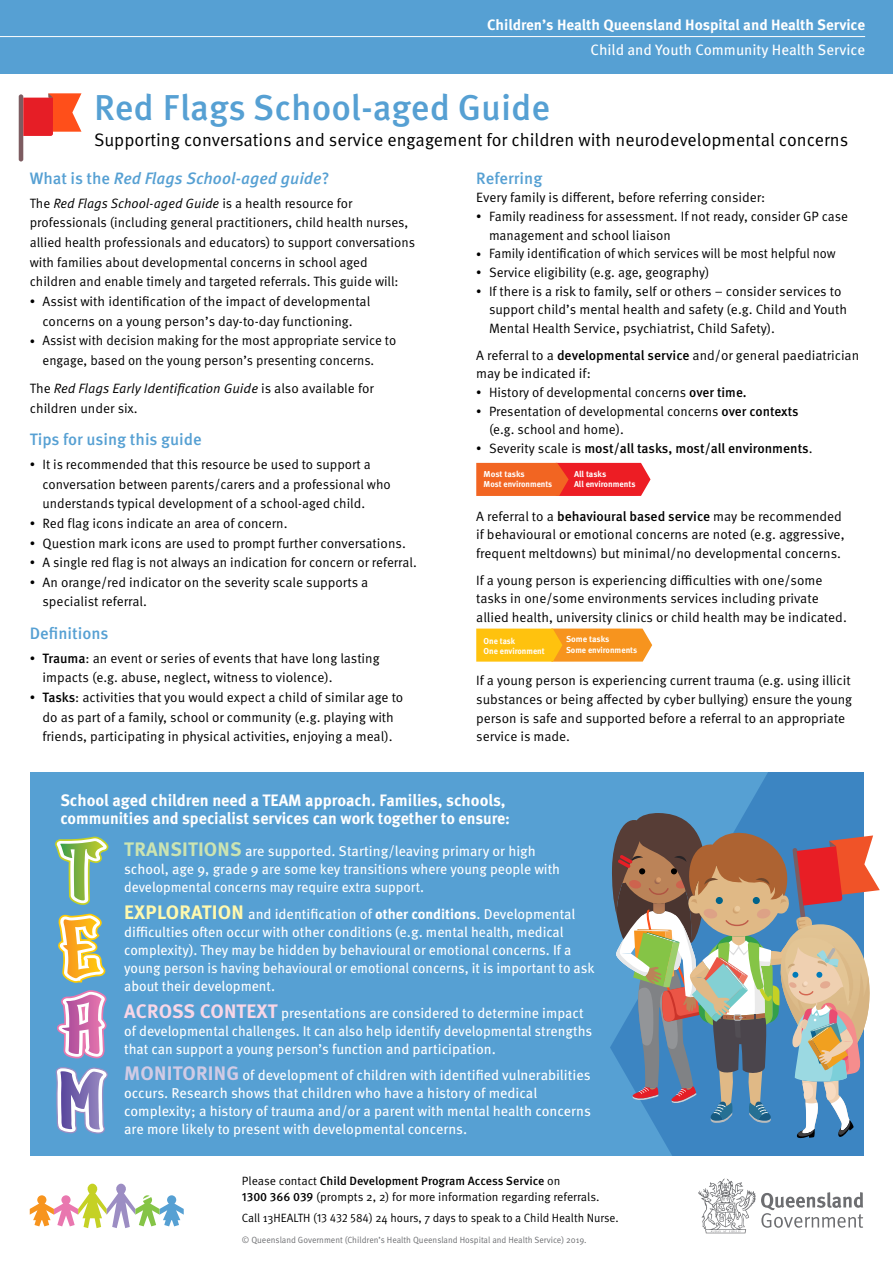
<style>
.page{position:relative;width:893px;height:1263px;background:#fff}
.page>*{position:absolute;margin:0;border:0;box-sizing:border-box;transform-origin:0 0}
.t1{font:500 36px "Meta OT";color:#56a0d3}
.t2{font:18px "Meta OT Norm";color:#000}
.t3{font:700 16.5px/18px "Meta OT";color:#fff}
.t4{font:500 16.5px "Meta OT";color:#56a0d3}
.t5{font:italic 500 16.5px "Meta OT";color:#56a0d3}
.t6{font:700 15px "Meta OT";color:#fff}
.t7{font:15px "Meta OT";color:#fff}
.t8{font:14.25px/18px "Meta OT";color:#fff}
.t9{font:13.5px/18.6px "Meta OT Norm";color:#000}
.t10{font:13.5px "Meta OT Norm Ita";color:#000}
.t11{font:13.5px "Meta OT Norm";color:#000;scale:.95 1}
.t12{font:500 13.5px "Meta OT";letter-spacing:-.005em;color:#000}
.t13{font:12px/20.7px "Meta OT Norm";color:#000}
.t14{font:500 12px "Meta OT";color:#000}
.t15{font:9px "Meta OT Norm";color:#6d6e71;scale:.95 1}
.t16{font:700 8.7px/10.4px "Meta OT";color:#fff}
.t17{font:700 8.7px/10.4px "Meta OT";color:#fff;scale:.95 1}
.s1{font-style:normal}
.s2{font-family:"Meta OT Norm"}
.s3{font-size:10.5px}
.s4{font-family:"Meta OT";font-weight:500}
.s5{font-family:"Meta OT Norm";font-weight:400;font-size:10.5px}
.s6{font-family:"Meta OT Norm";font-weight:400}
.s7{font-weight:700;font-size:19.5px;color:#cce4b1}
.s8{font-weight:700;font-size:19.5px;color:#fff9ae}
.s9{font-weight:700}
.s10{font-weight:700;font-size:19.5px;color:#f8d6e7}
.s11{font-weight:700;font-size:19.5px;color:#d1cbe5}
</style>
<div class="page">
<div style="left:30px;top:772px;width:833px;height:383px;background:#56a0d3"></div>
<svg style="left:610px;top:772px;width:253px;height:383px"></svg>
<svg style="left:476px;top:463px;width:174px;height:33px;background:#ef4728"></svg>
<svg style="left:476px;top:628px;width:176px;height:34px;background:#fbae23"></svg>
<svg style="left:698px;top:1178px;width:165px;height:55px"></svg>
<hr style="left:19px;top:94px;width:4px;height:67px;background:#7d5c61;border-radius:2px">
<svg style="left:23px;top:93px;width:58px;height:43px;background:#f25645"></svg>
<svg style="left:54px;top:836px;width:55px;height:320px"></svg>
<svg style="left:612px;top:813px;width:268px;height:326px;background:#8f9498"></svg>
<div style="left:0;top:0;width:893px;height:73px;background:#56a0d3"></div>
<hr style="left:0;top:36px;width:865px;height:1px;background:#fff">
<svg style="left:30px;top:1184px;width:154px;height:44px"></svg>
<p class="t6" style="left:487px;top:16px;width:379px">Children’s Health Queensland Hospital and Health Service</p>
<p class="t7" style="left:591px;top:41px;width:276px">Child and Youth Community Health Service</p>
<h1 class="t1" style="left:94px;top:86px;width:458px">Red Flags School-aged Guide</h1>
<h2 class="t2" style="left:94px;top:129px;width:756px">Supporting conversations and service engagement for children with neurodevelopmental concerns</h2>
<p class="t5" style="left:30px;top:168px;width:301px"><span class="s1">What is the</span> Red Flags School-aged guide<span class="s1">?</span></p>
<p class="t10" style="left:30px;top:195px;width:324px"><span class="s2">The</span> Red Flags School-aged Guide <span class="s2">is a health resource for</span></p>
<p class="t9" style="left:30px;top:213px;width:387px;line-height:19.6px">professionals (including general practitioners, child health nurses, allied health professionals and educators) to support conversations with families about developmental concerns in school aged children and enable timely and targeted referrals. This guide will:</p>
<p class="t9" style="left:30px;top:292px;width:342px;line-height:19.6px;text-align:center"><span class="s3">•</span> Assist with identification of the impact of developmental concerns on a young person’s day-to-day functioning.</p>
<p class="t9" style="left:43px;top:331px;width:355px;line-height:19.6px;text-indent:-13px"><span class="s3">•</span> Assist with decision making for the most appropriate service to engage, based on the young person’s presenting concerns.</p>
<p class="t10" style="left:30px;top:381px;width:346px"><span class="s2">The</span> Red Flags Early Identification Guide <span class="s2">is also available for</span></p>
<p class="t9" style="left:30px;top:399px;width:109px">children under six.</p>
<p class="t4" style="left:30px;top:429px;width:174px">Tips for using this guide</p>
<p class="t9" style="left:43px;top:455px;width:350px;line-height:19.6px;text-indent:-13px"><span class="s3">•</span> It is recommended that this resource be used to support a conversation between parents/carers and a professional who understands typical development of a school-aged child.</p>
<p class="t9" style="left:30px;top:514px;width:259px"><span class="s3">•</span> Red flag icons indicate an area of concern.</p>
<p class="t9" style="left:30px;top:534px;width:378px"><span class="s3">•</span> Question mark icons are used to prompt further conversations.</p>
<p class="t9" style="left:30px;top:553px;width:388px"><span class="s3">•</span> A single red flag is not always an indication for concern or referral.</p>
<p class="t9" style="left:43px;top:573px;width:327px;line-height:19.6px;text-indent:-13px"><span class="s3">•</span> An orange/red indicator on the severity scale supports a specialist referral.</p>
<p class="t4" style="left:30px;top:623px;width:80px">Definitions</p>
<p class="t9" style="left:43px;top:648px;width:339px;line-height:19.6px;text-indent:-13px"><span class="s3">•</span> <span class="s4">Trauma</span>: an event or series of events that have long lasting impacts (e.g. abuse, neglect, witness to violence).</p>
<p class="t9" style="left:30px;top:688px;width:375px;line-height:19.6px;text-align:center"><span class="s3">•</span> <span class="s4">Tasks</span>: activities that you would expect a child of similar age to do as part of a family, school or community (e.g. playing with friends, participating in physical activities, enjoying a meal).</p>
<p class="t4" style="left:476px;top:168px;width:68px">Referring</p>
<p class="t9" style="left:476px;top:189px;width:290px">Every family is different, before referring consider:</p>
<p class="t9" style="left:489px;top:207px;width:360px;text-indent:-13px"><span class="s3">•</span> Family readiness for assessment. If not ready, consider GP case management and school liaison</p>
<p class="t11" style="left:476px;top:246px;width:380px"><span class="s3">•</span> Family identification of which services will be most helpful now</p>
<p class="t9" style="left:476px;top:263px;width:235px"><span class="s3">•</span> Service eligibility (e.g. age, geography)</p>
<p class="t9" style="left:489px;top:282px;width:359px;text-indent:-13px"><span class="s3">•</span> If there is a risk to family, self or others – consider services to support child’s mental health and safety (e.g. Child and Youth<br>Mental Health Service, psychiatrist, Child Safety).</p>
<p class="t9" style="left:476px;top:346px;width:384px">A referral to a <span class="s4">developmental service</span> and/or general paediatrician may be indicated if:</p>
<p class="t9" style="left:476px;top:383px;width:272px"><span class="s3">•</span> History of developmental concerns <span class="s4">over time.</span></p>
<p class="t9" style="left:489px;top:402px;width:311px;text-indent:-13px"><span class="s3">•</span> Presentation of developmental concerns <span class="s4">over contexts </span>(e.g. school and home).</p>
<p class="t12" style="left:476px;top:440px;width:338px"><span class="s5">•</span> <span class="s6">Severity scale is</span> most/all tasks, most/all environments<span class="s6">.</span></p>
<p class="t16" style="left:574px;top:469px;width:63px">All tasks<br>All environments</p>
<p class="t16" style="left:484px;top:469px;width:70px">Most tasks<br>Most environments</p>
<p class="t9" style="left:476px;top:507px;width:370px">A referral to a <span class="s4">behavioural based service</span> may be recommended if behavioural or emotional concerns are noted (e.g. aggressive, frequent meltdowns) but minimal/no developmental concerns.</p>
<p class="t9" style="left:476px;top:571px;width:372px">If a young person is experiencing difficulties with one/some tasks in one/some environments services including private allied health, university clinics or child health may be indicated.</p>
<p class="t16" style="left:566px;top:634px;width:73px">Some tasks<br>Some environments</p>
<p class="t17" style="left:484px;top:636px;width:66px">One task<br>One environment</p>
<p class="t9" style="left:476px;top:672px;width:377px">If a young person is experiencing current trauma (e.g. using illicit substances or being affected by cyber bullying) ensure the young person is safe and supported before a referral to an appropriate service is made.</p>
<p class="t3" style="left:60px;top:791px;width:451px">School aged children need a TEAM approach. Families, schools, communities and specialist services can work together to ensure:</p>
<p class="t8" style="left:124px;top:843px;width:437px"><span class="s7">TRANSITIONS</span> are supported. Starting/leaving primary or high school, age 9, grade 9 are some key transitions where young people with developmental concerns may require extra support.</p>
<p class="t8" style="left:124px;top:905px;width:472px"><span class="s8">EXPLORATION</span> and identification of <span class="s9">other conditions</span>. Developmental difficulties often occur with other conditions (e.g. mental health, medical complexity). They may be hidden by behavioural or emotional concerns. If a young person is having behavioural or emotional concerns, it is important to ask about their development.</p>
<p class="t8" style="left:124px;top:1004px;width:470px"><span class="s10">ACROSS CONTEXT</span> presentations are considered to determine impact of developmental challenges. It can also help identify developmental strengths that can support a young person’s function and participation.</p>
<p class="t8" style="left:124px;top:1066px;width:468px"><span class="s11">MONITORING</span> of development of children with identified vulnerabilities occurs. Research shows that children who have a history of medical complexity; a history of trauma and/or a parent with mental health concerns are more likely to present with developmental concerns.</p>
<p class="t14" style="left:242px;top:1173px;width:320px"><span class="s6">Please contact</span> Child Development Program Access Service <span class="s6">on</span></p>
<p class="t13" style="left:242px;top:1187px;width:378px"><span class="s4">1300 366 039</span> (prompts 2, 2) for more information regarding referrals.<br>Call 13HEALTH (13 432 584) 24 hours, 7 days to speak to a Child Health Nurse.</p>
<p class="t15" style="left:242px;top:1234px;width:364px">© Queensland Government (Children’s Health Queensland Hospital and Health Service) 2019.</p>
</div>
